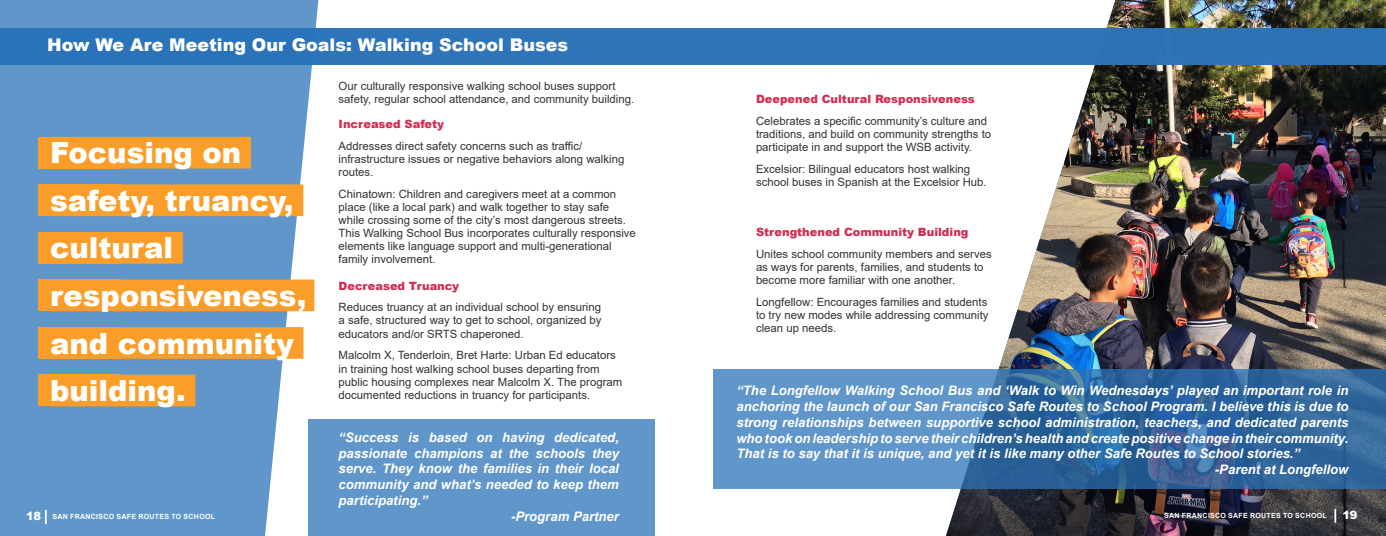
<style>
.page{position:relative;width:1386px;height:536px;background:#fff}
.page>*{position:absolute;margin:0;border:0;box-sizing:border-box;transform-origin:0 0}
.t1{font:900 29.05px/47.5px "Arial";color:#fff}
.t2{font:900 17.5px "Arial";color:#fff}
.t3{font:italic 700 13.12px/15.8px "Arial";color:#fff;text-align:justify}
.t4{font:11.38px/13px "Arial";color:#333233}
.t5{font:900 11.38px "Arial";color:#d12e53}
.t6{font:900 11.38px "Arial";color:#fff}
.t7{font:700 7.09px "Arial";letter-spacing:.035em;color:#fff}
</style>
<div class="page">
<img style="left:946px;top:0;width:440px;height:536px">
<svg style="left:0;top:0;width:324px;height:536px;background:#72a1ce"></svg>
<div style="left:309px;top:419px;width:346px;height:117px;background:#6096c9"></div>
<svg style="left:713px;top:369px;width:673px;height:119px;background:#4278ad"></svg>
<div style="left:38px;top:137px;width:82px;height:31px;background:#fa9e29"></div>
<div style="left:38px;top:184px;width:82px;height:32px;background:#fa9e29"></div>
<div style="left:38px;top:232px;width:82px;height:31px;background:#fa9e29"></div>
<div style="left:38px;top:279px;width:82px;height:32px;background:#fa9e29"></div>
<div style="left:38px;top:327px;width:82px;height:31px;background:#fa9e29"></div>
<div style="left:38px;top:374px;width:82px;height:32px;background:#fa9e29"></div>
<div style="left:50px;top:137px;width:201px;height:31px;background:#fa9e29"></div>
<div style="left:50px;top:184px;width:253px;height:32px;background:#fa9e29"></div>
<div style="left:50px;top:232px;width:133px;height:31px;background:#fa9e29"></div>
<div style="left:50px;top:279px;width:264px;height:32px;background:#fa9e29"></div>
<div style="left:50px;top:327px;width:253px;height:31px;background:#fa9e29"></div>
<div style="left:50px;top:374px;width:145px;height:32px;background:#fa9e29"></div>
<div style="left:0;top:28px;width:1386px;height:36px;background:#2b73b8"></div>
<svg style="left:45px;top:510px;width:2px;height:13px"></svg>
<svg style="left:1334px;top:508px;width:2px;height:14px"></svg>
<p class="t2" style="left:47px;top:32px;width:523px">How We Are Meeting Our Goals: Walking School Buses</p>
<p class="t4" style="left:339px;top:79px;width:297px">Our culturally responsive walking school buses support safety, regular school attendance, and community building.</p>
<p class="t5" style="left:756px;top:90px;width:220px">Deepened Cultural Responsiveness</p>
<p class="t4" style="left:756px;top:114px;width:237px">Celebrates a specific community’s culture and traditions, and build on community strengths to participate in and support the WSB activity.</p>
<p class="t4" style="left:756px;top:162px;width:232px">Excelsior: Bilingual educators host walking school buses in Spanish at the Excelsior Hub.</p>
<p class="t5" style="left:756px;top:223px;width:214px">Strengthened Community Building</p>
<p class="t4" style="left:756px;top:247px;width:237px">Unites school community members and serves as ways for parents, families, and students to become more familiar with one another.</p>
<p class="t4" style="left:756px;top:295px;width:234px;text-align:justify">Longfellow: Encourages families and students to try new modes while addressing community clean up needs.</p>
<p class="t5" style="left:339px;top:115px;width:107px">Increased Safety</p>
<p class="t4" style="left:339px;top:139px;width:287px">Addresses direct safety concerns such as traffic/ infrastructure issues or negative behaviors along walking routes.</p>
<p class="t4" style="left:339px;top:187px;width:299px">Chinatown: Children and caregivers meet at a common place (like a local park) and walk together to stay safe while crossing some of the city’s most dangerous streets.<br>This Walking School Bus incorporates culturally responsive elements like language support and multi-generational family involvement.</p>
<p class="t1" style="left:50px;top:128px;width:258px">Focusing on safety, truancy, cultural responsiveness, and community building.</p>
<p class="t5" style="left:339px;top:277px;width:122px">Decreased Truancy</p>
<p class="t4" style="left:339px;top:300px;width:265px;text-align:justify">Reduces truancy at an individual school by ensuring a safe, structured way to get to school, organized by educators and/or SRTS chaperoned.</p>
<p class="t4" style="left:339px;top:349px;width:285px">Malcolm X, Tenderloin, Bret Harte: Urban Ed educators in training host walking school buses departing from public housing complexes near Malcolm X. The program documented reductions in truancy for participants.</p>
<p class="t3" style="left:736px;top:383px;width:614px">“The Longfellow Walking School Bus and ‘Walk to Win Wednesdays’ played an important role in anchoring the launch of our San Francisco Safe Routes to School Program. I believe this is due to strong relationships between supportive school administration, teachers, and dedicated parents who took on leadership to serve their children’s health and create positive change in their community.<br>That is to say that it is unique, and yet it is like many other Safe Routes to School stories.”</p>
<p class="t3" style="left:1215px;top:462px;width:135px">-Parent at Longfellow</p>
<p class="t3" style="left:339px;top:429px;width:282px">“Success is based on having dedicated, passionate champions at the schools they serve. They know the families in their local community and what’s needed to keep them participating.”</p>
<p class="t3" style="left:511px;top:508px;width:109px">-Program Partner</p>
<p class="t6" style="left:26px;top:507px;width:17px">18</p>
<p class="t7" style="left:53px;top:511px;width:164px">SAN FRANCISCO SAFE ROUTES TO SCHOOL</p>
<p class="t7" style="left:1164px;top:510px;width:164px">SAN FRANCISCO SAFE ROUTES TO SCHOOL</p>
<p class="t6" style="left:1342px;top:506px;width:17px">19</p>
</div>
